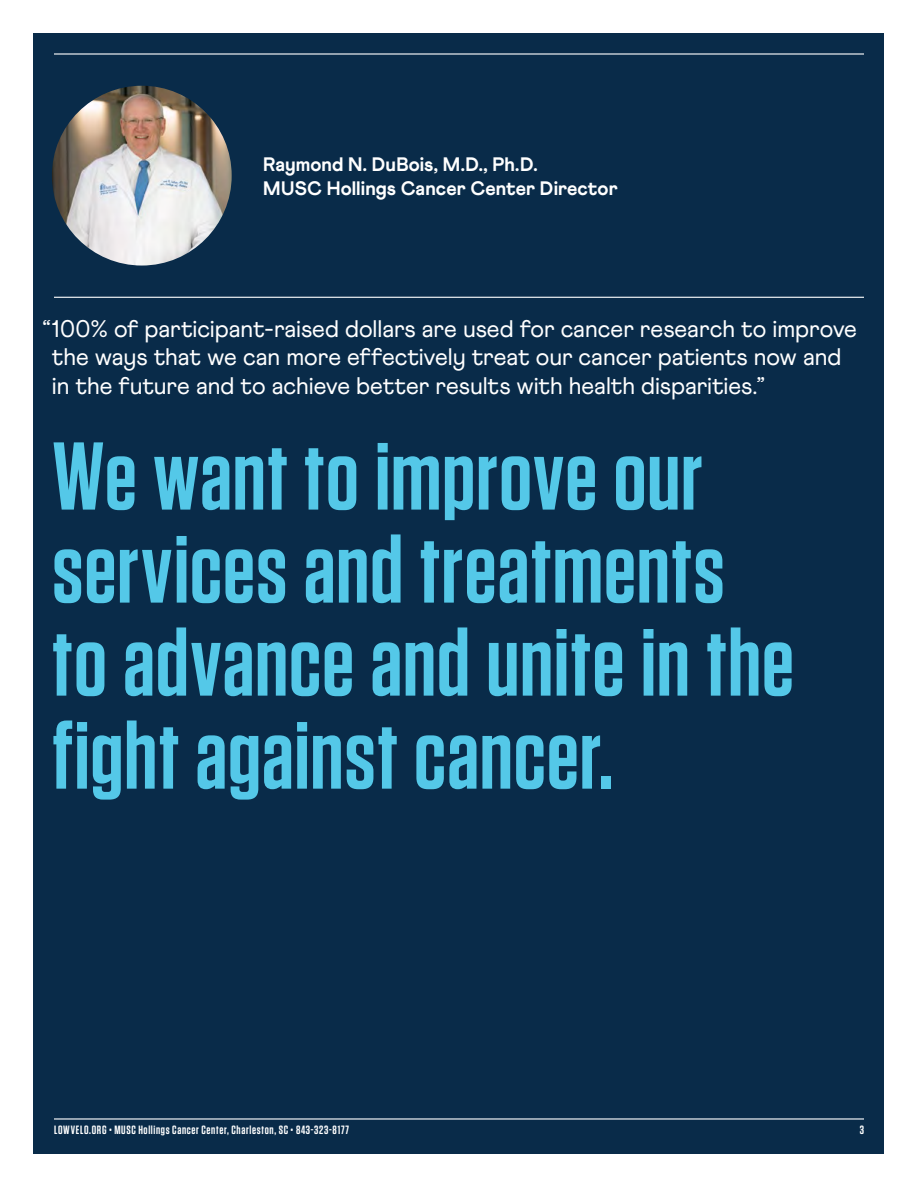
<style>
.page{position:relative;width:918px;height:1188px;background:#fff}
.page>*{position:absolute;margin:0;border:0;box-sizing:border-box;transform-origin:0 0}
.t1{font:600 96px/93px "Tungsten";letter-spacing:.005em;color:#54c8e8}
.t2{font:24px/28.5px "Athletics";letter-spacing:-.005em;color:#fff}
.t3{font:800 19.5px/24px "Athletics";color:#fff}
.t4{font:600 12px "Tungsten";letter-spacing:.055em;color:#fff}
</style>
<div class="page">
<div style="left:34px;top:34px;width:850px;height:1120px;background:#092b49"></div>
<hr style="left:54px;top:1118px;width:810px;height:2px;background:#fff">
<hr style="left:54px;top:297px;width:810px;height:1px;background:#fff">
<img style="left:52px;top:86px;width:180px;height:180px;border-radius:90px">
<hr style="left:54px;top:53px;width:810px;height:2px;background:#fff">
<p class="t3" style="left:263px;top:153px;width:356px">Raymond N. DuBois, M.D., Ph.D.<br>MUSC Hollings Cancer Center Director</p>
<p class="t2" style="left:52px;top:314px;width:807px;text-indent:-9px">“100% of participant-raised dollars are used for cancer research to improve the ways that we can more effectively treat our cancer patients now and in the future and to achieve better results with health disparities.”</p>
<p class="t1" style="left:52px;top:432px;width:744px">We want to improve our services and treatments to advance and unite in the fight against cancer.</p>
<p class="t4" style="left:54px;top:1124px;width:296px">LOWVELO.ORG • MUSC Hollings Cancer Center, Charleston, SC • 843-323-8177</p>
<p class="t4" style="left:860px;top:1124px;width:6px">3</p>
</div>
